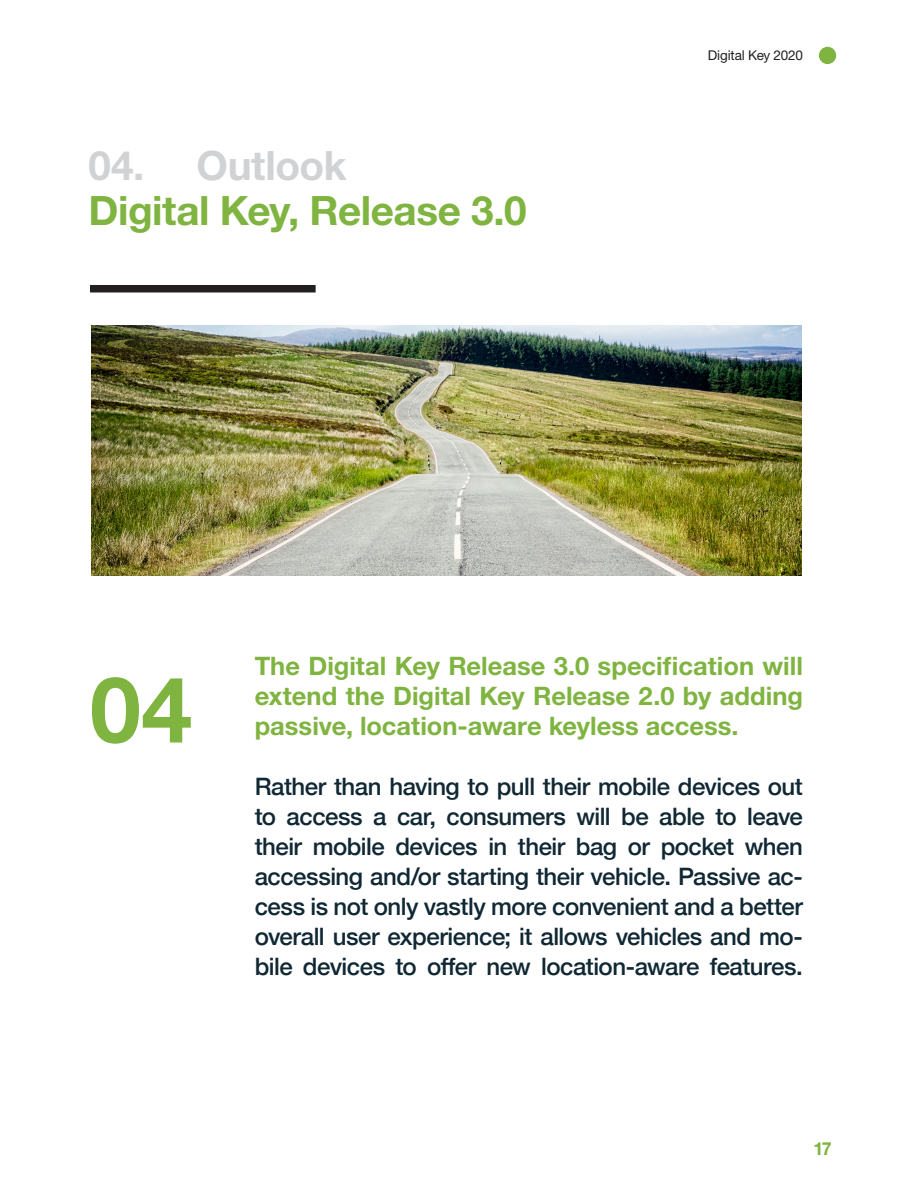
<style>
.page{position:relative;width:918px;height:1188px;background:#fff}
.page>*{position:absolute;margin:0;border:0;box-sizing:border-box;transform-origin:0 0}
.Headline_61_65_Left{font:700 91.5px "Helvetica Neue";color:#80b441}
.Headline_27_25_Left{font:700 40.5px "Helvetica Neue";letter-spacing:-.01em;color:#80b441}
.Headline_27_25_Left-2{font:700 40.5px "Helvetica Neue";letter-spacing:-.01em;color:#d1d2d4}
.Headlines_Copy_Text{font:700 25.5px/30px "Helvetica Neue";color:#80b441;text-align:justify}
.Copy_Text_09_14_Full{font:500 24px/30px "Helvetica Neue";letter-spacing:-.02em;color:#102834;text-align:justify}
.t1{font:700 18px "Helvetica Neue";color:#80b441}
.t2{font:13.5px "Helvetica Neue";letter-spacing:-.01em;color:#231f20}
</style>
<div class="page">
<div style="left:819px;top:47px;width:17px;height:17px;background:#80b441;border-radius:50%"></div>
<img style="left:92px;top:325px;width:709px;height:251px">
<div style="left:90px;top:285px;width:226px;height:7px;background:#231f20"></div>
<p class="Headline_27_25_Left-2" style="left:89px;top:134px;width:260px">04. Outlook</p>
<p class="Headline_27_25_Left" style="left:89px;top:179px;width:440px">Digital Key, Release 3.0</p>
<p class="t2" style="left:708px;top:45px;width:97px">Digital Key 2020</p>
<p class="Headline_61_65_Left" style="left:90px;top:638px;width:104px">04</p>
<p class="Headlines_Copy_Text" style="left:255px;top:652px;width:550px">The Digital Key Release 3.0 specification will extend the Digital Key Release 2.0 by adding passive, location-aware keyless access.</p>
<p class="Copy_Text_09_14_Full" style="left:255px;top:770px;width:550px">Rather than having to pull their mobile devices out to access a car, consumers will be able to leave their mobile devices in their bag or pocket when accessing and/or starting their vehicle. Passive ac&shy;cess is not only vastly more convenient and a better overall user experience; it allows vehicles and mo&shy;bile devices to offer new location-aware features.</p>
<p class="t1" style="left:813px;top:1134px;width:20px">17</p>
</div>
